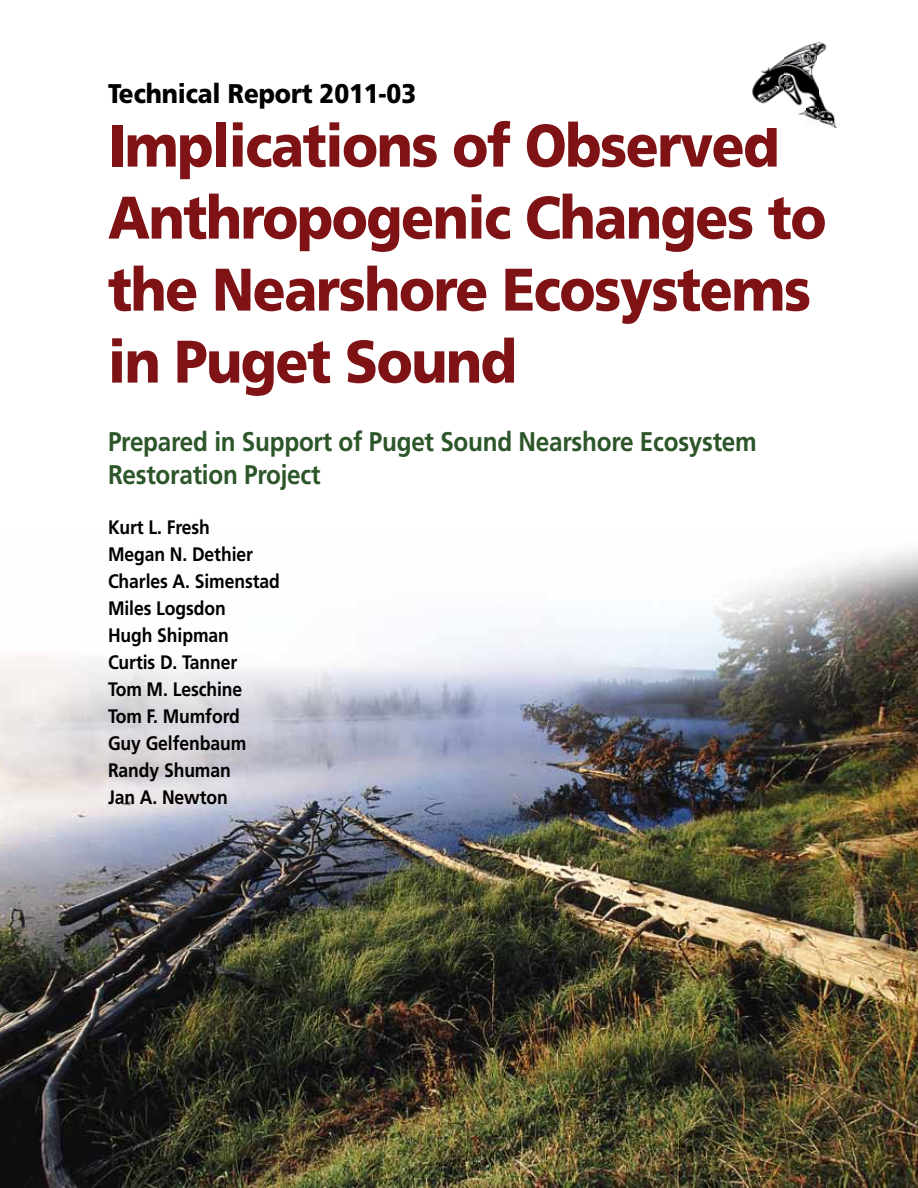
<style>
.page{position:relative;width:918px;height:1188px;background:#fff}
.page>*{position:absolute;margin:0;border:0;box-sizing:border-box;transform-origin:0 0}
.t1{font:900 60px/72px "Frutiger";letter-spacing:-.025em;color:#7e1214;scale:.9 1}
.t2{font:700 27px/32.4px "Frutiger";letter-spacing:-.01em;color:#2c5629;scale:.9 1}
.t3{font:900 27px "Frutiger LT Std";letter-spacing:-.005em;color:#000;scale:.9 1}
.t4{font:700 19.5px/27px "Frutiger LT Std";letter-spacing:-.005em;color:#000;scale:.9 1}
</style>
<div class="page">
<img style="left:0;top:550px;width:918px;height:638px">
<img style="left:752px;top:42px;width:85px;height:86px">
<h2 class="t3" style="left:108px;top:77px;width:344px">Technical Report 2011-03</h2>
<h1 class="t1" style="left:108px;top:109px;width:800px">Implications of Observed<br>Anthropogenic Changes to the Nearshore Ecosystems in Puget Sound</h1>
<h2 class="t2" style="left:108px;top:425px;width:722px">Prepared in Support of Puget Sound Nearshore Ecosystem<br>Restoration Project</h2>
<p class="t4" style="left:108px;top:514px;width:193px">Kurt L. Fresh<br>Megan N. Dethier<br>Charles A. Simenstad<br>Miles Logsdon<br>Hugh Shipman<br>Curtis D. Tanner<br>Tom M. Leschine<br>Tom F. Mumford<br>Guy Gelfenbaum<br>Randy Shuman<br>Jan A. Newton</p>
</div>
